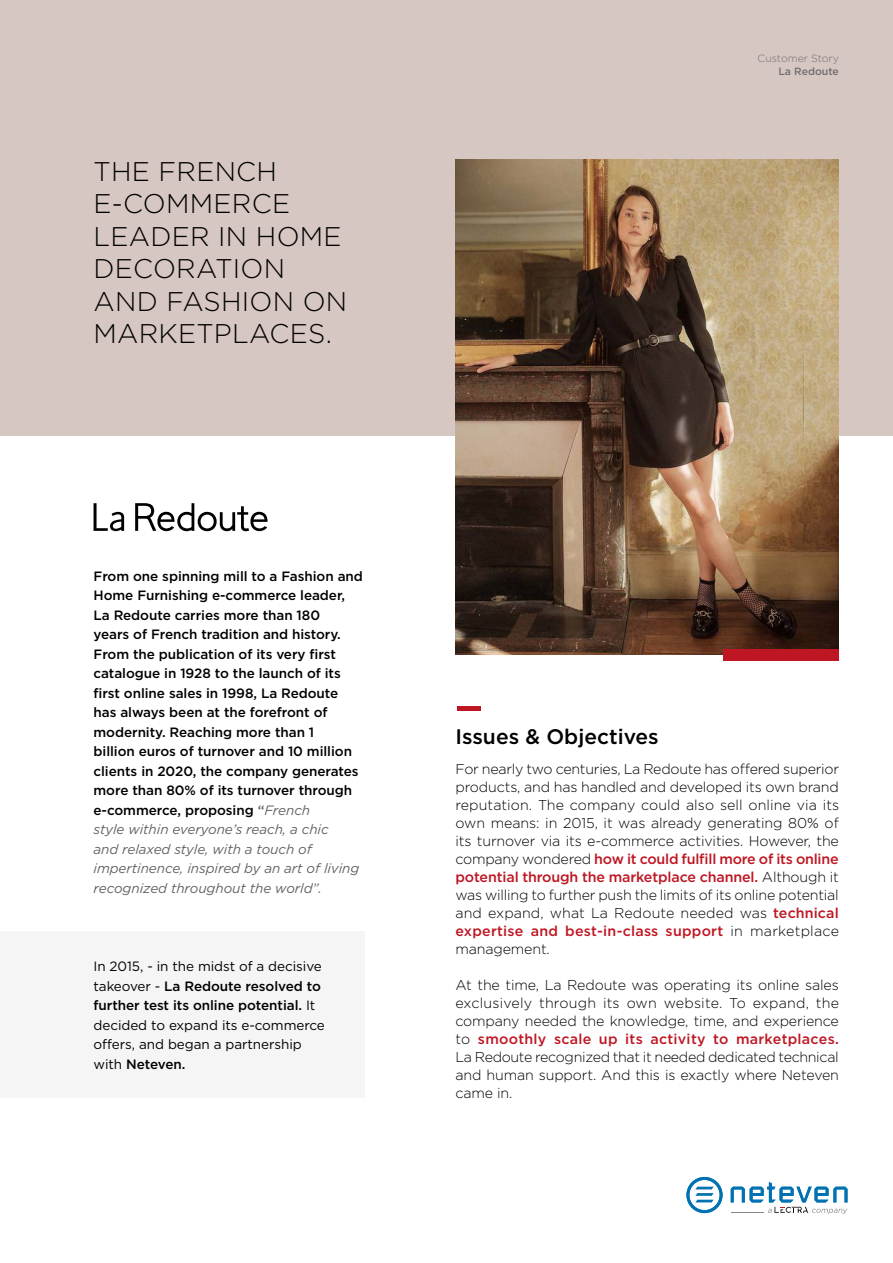
<style>
.page{position:relative;width:893px;height:1263px;background:#fff}
.page>*{position:absolute;margin:0;border:0;box-sizing:border-box;transform-origin:0 0}
.t1{font:300 27px/32.4px "Gotham";letter-spacing:.01em;color:#000}
.t2{font:500 21px "Gotham";color:#000}
.t3{font:300 14.25px/18px "Gotham";letter-spacing:-.01em;color:#000;text-align:justify}
.t4{font:500 13.5px/19.5px "Gotham";letter-spacing:-.005em;color:#000}
.t5{font:13.5px/19.5px "Gotham";letter-spacing:-.005em;color:#000}
.t6{font:300 10.5px "Gotham";color:#706f6f}
.t7{font:500 10.5px "Gotham";color:#706f6f}
.s1{color:#646363}
.s2{font-weight:400;font-style:italic;color:#646363}
.s3{font-weight:500}
.s4{font-weight:500;color:#be1622}
</style>
<div class="page">
<div style="left:0;top:931px;width:365px;height:167px;background:#f5f5f5"></div>
<div style="left:0;top:0;width:893px;height:436px;background:#d6c7c2"></div>
<img style="left:455px;top:159px;width:384px;height:496px">
<hr style="left:457px;top:706px;width:23px;height:4px;background:#be1622">
<svg style="left:686px;top:1177px;width:37px;height:36px"></svg>
<svg style="left:731px;top:1182px;width:116px;height:32px"></svg>
<div style="left:723px;top:649px;width:116px;height:12px;background:#be1622"></div>
<svg style="left:94px;top:503px;width:30px;height:29px"></svg>
<svg style="left:135px;top:503px;width:133px;height:28px"></svg>
<h1 class="t1" style="left:94px;top:155px;width:255px">THE FRENCH<br>E-COMMERCE<br>LEADER IN HOME<br>DECORATION<br>AND FASHION ON<br>MARKETPLACES.</h1>
<p class="t4" style="left:94px;top:566px;width:271px">From one spinning mill to a Fashion and Home Furnishing e-commerce leader, La Redoute carries more than 180<br>years of French tradition and history.<br>From the publication of its very first catalogue in 1928 to the launch of its first online sales in 1998, La Redoute has always been at the forefront of modernity. Reaching more than 1<br>billion euros of turnover and 10 million clients in 2020, the company generates more than 80% of its turnover through e-commerce, proposing <span class="s1">“</span><span class="s2">French<br>style within everyone’s reach, a chic<br>and relaxed style, with a touch of impertinence, inspired by an art of living recognized throughout the world”.</span></p>
<p class="t5" style="left:94px;top:956px;width:233px">In 2015, - in the midst of a decisive takeover - <span class="s3">La Redoute resolved to further test its online potential.</span> It decided to expand its e-commerce offers, and began a partnership with <span class="s3">Neteven.</span></p>
<p class="t6" style="left:758px;top:52px;width:83px">Customer Story</p>
<p class="t7" style="left:778px;top:64px;width:62px">La Redoute</p>
<h2 class="t2" style="left:455px;top:723px;width:205px">Issues &amp; Objectives</h2>
<p class="t3" style="left:455px;top:760px;width:385px">For nearly two centuries, La Redoute has offered superior products, and has handled and developed its own brand reputation. The company could also sell online via its own means: in 2015, it was already generating 80% of its turnover via its e-commerce activities. However, the company wondered <span class="s4">how it could fulfill more of its online potential through the marketplace channel.</span> Although it was willing to further push the limits of its online potential and expand, what La Redoute needed was <span class="s4">technical expertise and best-in-class support</span> in marketplace management.</p>
<p class="t3" style="left:455px;top:976px;width:385px">At the time, La Redoute was operating its online sales exclusively through its own website. To expand, the company needed the knowledge, time, and experience to <span class="s4">smoothly scale up its activity to marketplaces.<br></span>La Redoute recognized that it needed dedicated technical and human support. And this is exactly where Neteven came in.</p>
</div>
